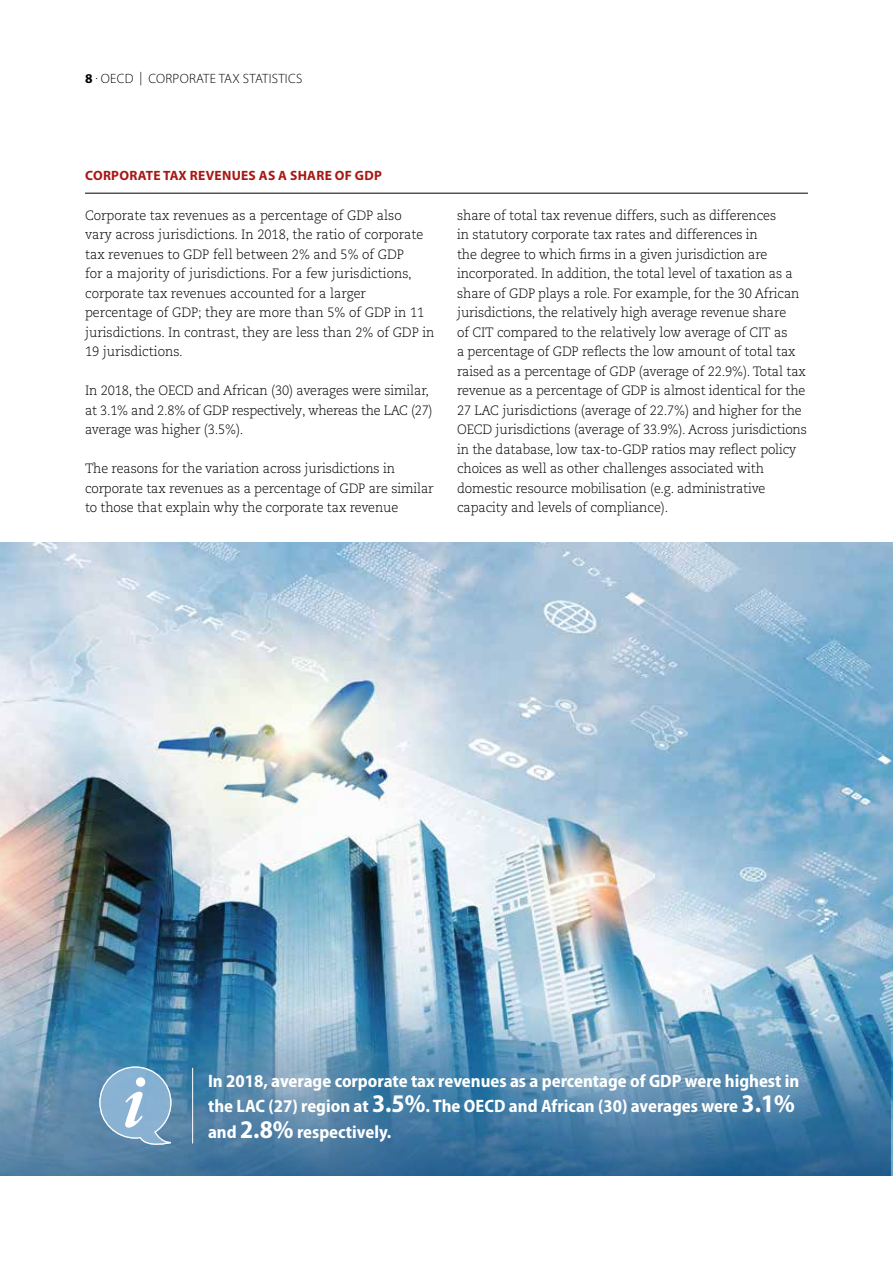
<style>
.page{position:relative;width:893px;height:1263px;background:#fff}
.page>*{position:absolute;margin:0;border:0;box-sizing:border-box;transform-origin:0 0}
.t1{font:700 semi-condensed 18px/25.5px "Myriad Pro";color:#fff}
.t2{font:300 13.5px/19.5px "Caecilia LT Pro 45";letter-spacing:-.01em;color:#000;scale:.95 1}
.t3{font:700 13.5px "Myriad Pro";letter-spacing:.02em;color:#a81815}
.t4{font:300 13.5px "Myriad Pro";letter-spacing:.02em;color:#000}
.s1{font-weight:700}
.s2{font-size:25.5px}
</style>
<div class="page">
<img style="left:0;top:542px;width:893px;height:633px">
<svg style="left:0;top:1008px;width:891px;height:167px;background:#5489ad"></svg>
<hr style="left:85px;top:193px;width:723px;height:1px;background:#000">
<hr style="left:192px;top:1068px;width:1px;height:75px;background:#fff">
<svg style="left:99px;top:1066px;width:73px;height:82px;background:#88aecc"></svg>
<p class="t4" style="left:85px;top:71px;width:219px"><span class="s1">8</span> . OECD | CORPORATE TAX STATISTICS</p>
<p class="t3" style="left:85px;top:167px;width:298px">CORPORATE TAX REVENUES AS A SHARE OF GDP</p>
<p class="t2" style="left:85px;top:205px;width:369px">Corporate tax revenues as a percentage of GDP also<br>vary across jurisdictions. In 2018, the ratio of corporate tax revenues to GDP fell between 2% and 5% of GDP<br>for a majority of jurisdictions. For a few jurisdictions, corporate tax revenues accounted for a larger percentage of GDP; they are more than 5% of GDP in 11 jurisdictions. In contrast, they are less than 2% of GDP in 19 jurisdictions.</p>
<p class="t2" style="left:85px;top:381px;width:367px">In 2018, the OECD and African (30) averages were similar, at 3.1% and 2.8% of GDP respectively, whereas the LAC (27) average was higher (3.5%).</p>
<p class="t2" style="left:85px;top:459px;width:369px">The reasons for the variation across jurisdictions in corporate tax revenues as a percentage of GDP are similar to those that explain why the corporate tax revenue</p>
<p class="t2" style="left:457px;top:205px;width:370px">share of total tax revenue differs, such as differences<br>in statutory corporate tax rates and differences in<br>the degree to which firms in a given jurisdiction are incorporated. In addition, the total level of taxation as a share of GDP plays a role. For example, for the 30 African jurisdictions, the relatively high average revenue share<br>of CIT compared to the relatively low average of CIT as<br>a percentage of GDP reflects the low amount of total tax raised as a percentage of GDP (average of 22.9%). Total tax revenue as a percentage of GDP is almost identical for the 27 LAC jurisdictions (average of 22.7%) and higher for the OECD jurisdictions (average of 33.9%). Across jurisdictions in the database, low tax-to-GDP ratios may reflect policy choices as well as other challenges associated with domestic resource mobilisation (e.g. administrative capacity and levels of compliance).</p>
<h1 class="t1" style="left:208px;top:1067px;width:593px">In 2018, average corporate tax revenues as a percentage of GDP were highest in the LAC (27) region at <span class="s2">3.5%</span>. The OECD and African (30) averages were <span class="s2">3.1% </span>and <span class="s2">2.8%</span> respectively.</h1>
</div>
